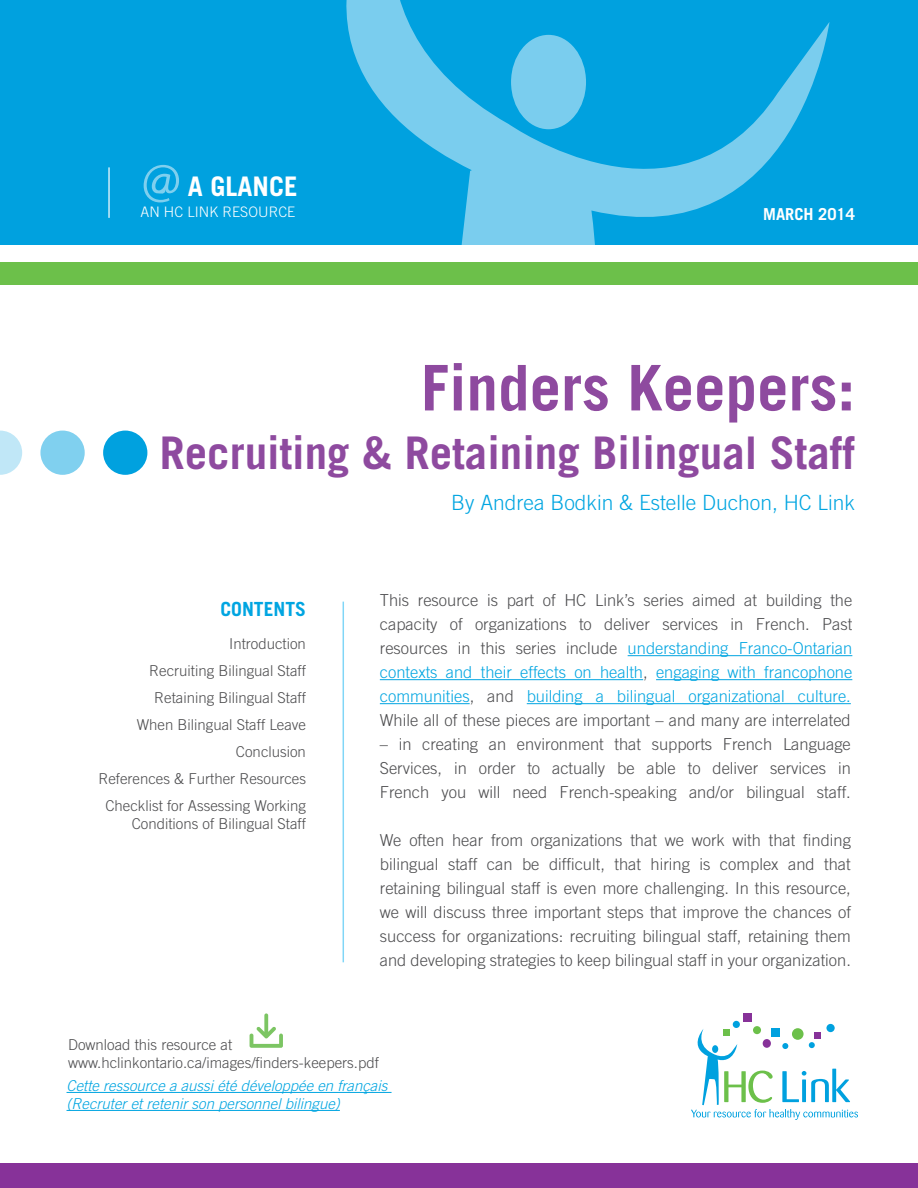
<style>
.page{position:relative;width:918px;height:1188px;background:#fff}
.page>*{position:absolute;margin:0;border:0;box-sizing:border-box;transform-origin:0 0}
.t1{font:700 63px "Trade Gothic LT Std";color:#8e4a9f}
.t2{font:700 45px "Trade Gothic LT Std";color:#8e4a9f}
.t3{font:700 27px "Trade Gothic LT Std";color:#fff}
.t4{font:300 21px "Trade Gothic LT Std";color:#00a5e1}
.t5{font:700 19.5px "Trade Gothic LT Std";color:#00a5e1}
.t6{font:300 16.5px/24px "Trade Gothic LT Std";color:#4d4d4f;text-align:justify}
.t7{font:700 16.5px "Trade Gothic LT Std";color:#fff}
.t8{font:300 15px/27px "Trade Gothic LT Std";color:#4d4d4f;text-align:right}
.t9{font:italic 300 15px/18px "Trade Gothic LT Std";color:#00a5e1}
.t10{font:300 14.4px "Trade Gothic LT Std";color:#fff}
.s1{color:#00a5e1}
</style>
<div class="page">
<div style="left:0;top:1164px;width:918px;height:24px;background:#873299"></div>
<div style="left:0;top:0;width:918px;height:245px;background:#00a1df"></div>
<svg style="left:321px;top:0;width:508px;height:766px"></svg>
<div style="left:0;top:263px;width:918px;height:22px;background:#6cc04a"></div>
<svg style="left:144px;top:165px;width:35px;height:37px"></svg>
<hr style="left:108px;top:167px;width:2px;height:51px;background:#fff">
<hr style="left:67px;top:1092px;width:325px;height:1px;background:#00a5e1">
<hr style="left:67px;top:1110px;width:273px;height:1px;background:#00a5e1">
<hr style="left:628px;top:655px;width:224px;height:1px;background:#00a5e1">
<hr style="left:380px;top:679px;width:263px;height:1px;background:#00a5e1">
<hr style="left:656px;top:679px;width:196px;height:1px;background:#00a5e1">
<hr style="left:380px;top:703px;width:90px;height:1px;background:#00a5e1">
<hr style="left:527px;top:703px;width:324px;height:1px;background:#00a5e1">
<hr style="left:343px;top:602px;width:1px;height:360px;background:#00aeef">
<div style="left:103px;top:431px;width:44px;height:44px;background:#00a1df;border-radius:50%"></div>
<div style="left:40px;top:431px;width:45px;height:44px;background:#80d0ef;border-radius:50%"></div>
<svg style="left:0;top:431px;width:22px;height:44px"></svg>
<svg style="left:250px;top:1013px;width:33px;height:35px"></svg>
<div style="left:826px;top:1024px;width:9px;height:8px;background:#00a1df;border-radius:50%"></div>
<div style="left:743px;top:1013px;width:9px;height:9px;background:#873299"></div>
<div style="left:733px;top:1021px;width:7px;height:7px;background:#00a1df;border-radius:50%"></div>
<svg style="left:753px;top:1026px;width:8px;height:8px"></svg>
<svg style="left:691px;top:1029px;width:167px;height:91px"></svg>
<h3 class="t3" style="left:188px;top:170px;width:111px">A GLANCE</h3>
<p class="t10" style="left:140px;top:203px;width:63px">AN HC LINK</p>
<p class="t10" style="left:222px;top:203px;width:10px">RESOURCE</p>
<p class="t7" style="left:763px;top:204px;width:93px">MARCH 2014</p>
<h1 class="t1" style="left:421px;top:349px;width:435px">Finders Keepers:</h1>
<h2 class="t2" style="left:160px;top:425px;width:697px">Recruiting &amp; Retaining Bilingual Staff</h2>
<p class="t5" style="left:220px;top:597px;width:33px">Contents</p>
<p class="t8" style="left:98px;top:630px;width:209px">I ntroduction<br>Recruiting Bilingual Staff<br>Retaining Bilingual Staff<br>When Bilingual Staff Leave<br>Conclusion<br>References &amp; Further Resources<br>Checklist for Assessing Working</p>
<p class="t8" style="left:132px;top:810px;width:176px">Conditions of Bilingual Staff</p>
<p class="t4" style="left:451px;top:490px;width:405px">By Andrea Bodkin &amp; Estelle Duchon, HC Link</p>
<p class="t6" style="left:380px;top:588px;width:474px">This resource is part of HC Link’s series aimed at building the capacity of organizations to deliver services in French. Past resources in this series include <span class="s1">understanding Franco-Ontarian contexts and their effects on health</span>, <span class="s1">engaging with francophone communities</span>, and <span class="s1">building a bilingual organizational culture.<br></span>While all of these pieces are important – and many are interrelated</p>
<p class="t6" style="left:380px;top:732px;width:473px">– in creating an environment that supports French Language Services, in order to actually be able to deliver services in French you will need French-speaking and/or bilingual staff.</p>
<p class="t6" style="left:380px;top:828px;width:473px">We often hear from organizations that we work with that finding bilingual staff can be difficult, that hiring is complex and that retaining bilingual staff is even more challenging. I n this resource, we will discuss three important steps that improve the chances of success for organizations: recruiting bilingual staff, retaining them and developing strategies to keep bilingual staff in your organization.</p>
<p class="t8" style="left:68px;top:1035px;width:312px;line-height:18px;text-align:left">Download this resource at www.hclinkontario.ca/images/finders-keepers.pdf</p>
<p class="t9" style="left:67px;top:1077px;width:322px">Cette ressource a aussi été développée en français (Recruter et retenir son personnel bilingue)</p>
</div>
